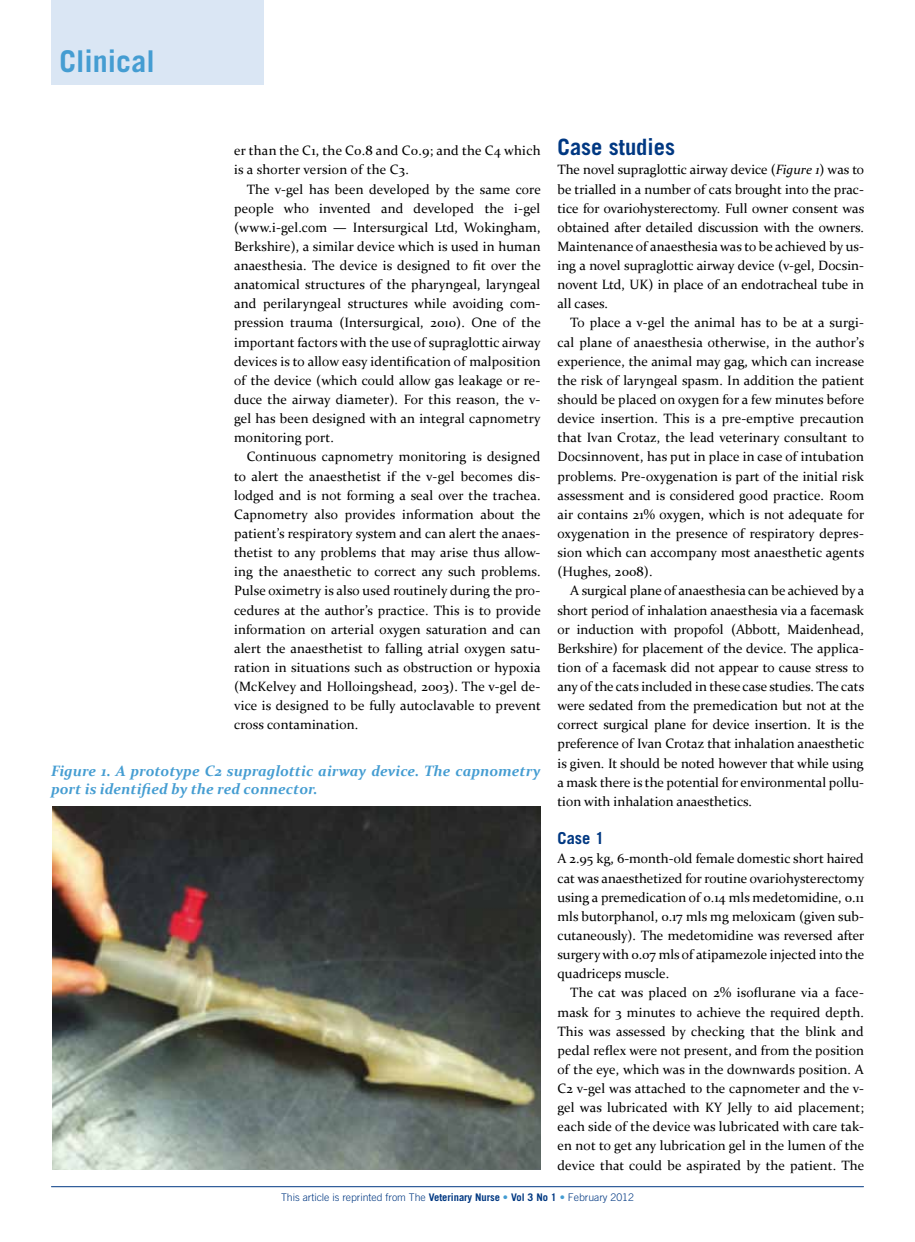
<style>
.page{position:relative;width:915px;height:1242px;background:#fff}
.page>*{position:absolute;margin:0;border:0;box-sizing:border-box;transform-origin:0 0}
.t1{font:700 30px "Trade Gothic LT Std";color:#459dd2}
.t2{font:700 22.5px "Trade Gothic LT Std";color:#003882}
.t3{font:700 16.5px "Trade Gothic LT Std";color:#003882}
.t4{font:italic 700 15px/18px "Constantia";color:#459dd2}
.t5{font:13.5px/19.2px "Constantia";letter-spacing:.01em;color:#000;text-align:justify}
.t6{font:300 10.5px "Trade Gothic LT Std";color:#003882}
.s1{font-style:italic}
.s2{font-weight:700}
.s3{color:#459dd2}
</style>
<div class="page">
<div style="left:51px;top:0;width:213px;height:85px;background:#dae6f4"></div>
<hr style="left:51px;top:1186px;width:812px;height:1px;background:#003882">
<img style="left:52px;top:806px;width:488px;height:363px">
<h1 class="t1" style="left:60px;top:42px;width:97px">Clinical</h1>
<p class="t5" style="left:234px;top:140px;width:308px">er than the C1, the C0.8 and C0.9; and the C4 which is a shorter version of the C3.</p>
<p class="t5" style="left:234px;top:179px;width:308px;text-indent:13px">The v-gel has been developed by the same core people who invented and developed the i-gel (www.i-gel.com — Intersurgical Ltd, Wokingham, Berkshire), a similar device which is used in human anaesthesia. The device is designed to fit over the anatomical structures of the pharyngeal, laryngeal and perilaryngeal structures while avoiding com&shy;pression trauma (Intersurgical, 2010). One of the important factors with the use of supraglottic airway devices is to allow easy identification of malposition of the device (which could allow gas leakage or re&shy;duce the airway diameter). For this reason, the v&shy;gel has been designed with an integral capnometry monitoring port.</p>
<p class="t5" style="left:234px;top:446px;width:308px;text-indent:13px">Continuous capnometry monitoring is designed to alert the anaesthetist if the v-gel becomes dis&shy;lodged and is not forming a seal over the trachea.<br>Capnometry also provides information about the patient’s respiratory system and can alert the anaes&shy;thetist to any problems that may arise thus allow&shy;ing the anaesthetic to correct any such problems.<br>Pulse oximetry is also used routinely during the pro&shy;cedures at the author’s practice. This is to provide information on arterial oxygen saturation and can alert the anaesthetist to falling atrial oxygen satu&shy;ration in situations such as obstruction or hypoxia (McKelvey and Holloingshead, 2003). The v-gel de&shy;vice is designed to be fully autoclavable to prevent cross contamination.</p>
<p class="t4" style="left:51px;top:761px;width:490px">Figure 1. A prototype C2 supraglottic airway device. The capnometry port is identified by the red connector.</p>
<h2 class="t2" style="left:557px;top:133px;width:119px">Case studies</h2>
<p class="t5" style="left:557px;top:160px;width:308px">The novel supraglottic airway device (<span class="s1">Figure 1</span>) was to be trialled in a number of cats brought into the prac&shy;tice for ovariohysterectomy. Full owner consent was obtained after detailed discussion with the owners.<br>Maintenance of anaesthesia was to be achieved by us&shy;ing a novel supraglottic airway device (v-gel, Docsin&shy;novent Ltd, UK) in place of an endotracheal tube in all cases.</p>
<p class="t5" style="left:557px;top:313px;width:308px;text-indent:13px">To place a v-gel the animal has to be at a surgi&shy;cal plane of anaesthesia otherwise, in the author’s experience, the animal may gag, which can increase the risk of laryngeal spasm. In addition the patient should be placed on oxygen for a few minutes before device insertion. This is a pre-emptive precaution that Ivan Crotaz, the lead veterinary consultant to Docsinnovent, has put in place in case of intubation problems. Pre-oxygenation is part of the initial risk assessment and is considered good practice. Room air contains 21% oxygen, which is not adequate for oxygenation in the presence of respiratory depres&shy;sion which can accompany most anaesthetic agents (Hughes, 2008).</p>
<p class="t5" style="left:557px;top:580px;width:308px;text-indent:13px">A surgical plane of anaesthesia can be achieved by a short period of inhalation anaesthesia via a facemask or induction with propofol (Abbott, Maidenhead, Berkshire) for placement of the device. The applica&shy;tion of a facemask did not appear to cause stress to any of the cats included in these case studies. The cats were sedated from the premedication but not at the correct surgical plane for device insertion. It is the preference of Ivan Crotaz that inhalation anaesthetic is given. It should be noted however that while using a mask there is the potential for environmental pollu&shy;tion with inhalation anaesthetics.</p>
<p class="t3" style="left:557px;top:828px;width:48px">Case 1</p>
<p class="t5" style="left:557px;top:848px;width:308px">A 2.95 kg, 6-month-old female domestic short haired cat was anaesthetized for routine ovariohysterectomy using a premedication of 0.14 mls medetomidine, 0.11 mls butorphanol, 0.17 mls mg meloxicam (given sub&shy;cutaneously). The medetomidine was reversed after surgery with 0.07 mls of atipamezole injected into the quadriceps muscle.</p>
<p class="t5" style="left:557px;top:982px;width:308px;text-indent:13px">The cat was placed on 2% isoflurane via a face&shy;mask for 3 minutes to achieve the required depth.<br>This was assessed by checking that the blink and pedal reflex were not present, and from the position of the eye, which was in the downwards position. A C2 v-gel was attached to the capnometer and the v&shy;gel was lubricated with KY Jelly to aid placement; each side of the device was lubricated with care tak&shy;en not to get any lubrication gel in the lumen of the device that could be aspirated by the patient. The</p>
<p class="t6" style="left:281px;top:1190px;width:354px">This article is reprinted from The <span class="s2">Veterinary Nurse</span> <span class="s3">•</span> <span class="s2">Vol 3 No 1</span> <span class="s3">•</span> February 2012</p>
</div>
